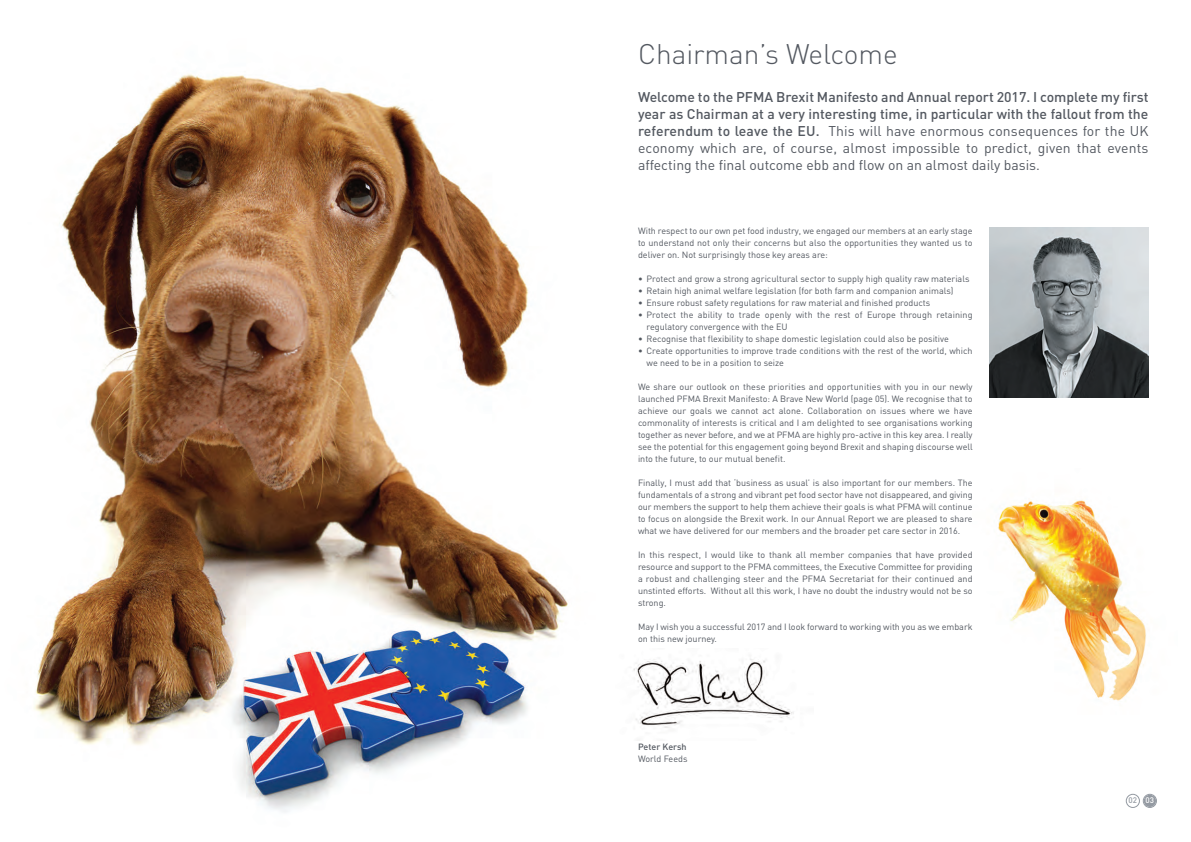
<style>
.page{position:relative;width:1191px;height:842px;background:#fff}
.page>*{position:absolute;margin:0;border:0;box-sizing:border-box;transform-origin:0 0}
.t1{font:300 28px "DIN";color:#535860}
.t2{font:14px/17px "DIN";color:#535860;text-align:justify}
.t3{font:9px/12px "DIN";color:#535860;text-align:justify}
.t4{font:500 9px "DIN";color:#535860}
.t5{font:500 8px "DIN";color:#949aa2}
.s1{font-weight:500}
.s2{color:#fff}
</style>
<div class="page">
<img style="left:998px;top:500px;width:148px;height:201px">
<img style="left:989px;top:227px;width:159px;height:170px">
<svg style="left:1125px;top:794px;width:32px;height:14px"></svg>
<img style="left:33px;top:74px;width:535px;height:738px">
<img style="left:633px;top:658px;width:161px;height:70px">
<h1 class="t1" style="left:638px;top:44px;width:261px">Chairman’s Welcome</h1>
<p class="t2" style="left:638px;top:90px;width:512px"><span class="s1">Welcome to the PFMA Brexit Manifesto and Annual report 2017. I complete my first year as Chairman at a very interesting time, in particular with the fallout from the referendum to leave the EU.</span> This will have enormous consequences for the UK economy which are, of course, almost impossible to predict, given that events affecting the final outcome ebb and flow on an almost daily basis.</p>
<p class="t3" style="left:638px;top:226px;width:336px">With respect to our own pet food industry, we engaged our members at an early stage to understand not only their concerns but also the opportunities they wanted us to deliver on. Not surprisingly those key areas are:</p>
<p class="t3" style="left:638px;top:274px;width:333px">• Protect and grow a strong agricultural sector to supply high quality raw materials</p>
<p class="t3" style="left:638px;top:286px;width:317px">• Retain high animal welfare legislation (for both farm and companion animals)</p>
<p class="t3" style="left:638px;top:298px;width:294px">• Ensure robust safety regulations for raw material and finished products</p>
<p class="t3" style="left:646px;top:310px;width:328px;text-indent:-9px">• Protect the ability to trade openly with the rest of Europe through retaining regulatory convergence with the EU</p>
<p class="t3" style="left:638px;top:334px;width:312px">• Recognise that flexibility to shape domestic legislation could also be positive</p>
<p class="t3" style="left:646px;top:346px;width:327px;text-indent:-9px">• Create opportunities to improve trade conditions with the rest of the world, which we need to be in a position to seize</p>
<p class="t3" style="left:638px;top:382px;width:336px">We share our outlook on these priorities and opportunities with you in our newly launched PFMA Brexit Manifesto: A Brave New World (page 05). We recognise that to achieve our goals we cannot act alone. Collaboration on issues where we have commonality of interests is critical and I am delighted to see organisations working together as never before, and we at PFMA are highly pro-active in this key area. I really see the potential for this engagement going beyond Brexit and shaping discourse well into the future, to our mutual benefit.</p>
<p class="t3" style="left:638px;top:478px;width:336px">Finally, I must add that ‘business as usual’ is also important for our members. The fundamentals of a strong and vibrant pet food sector have not disappeared, and giving our members the support to help them achieve their goals is what PFMA will continue to focus on alongside the Brexit work. In our Annual Report we are pleased to share what we have delivered for our members and the broader pet care sector in 2016.</p>
<p class="t3" style="left:638px;top:550px;width:336px">In this respect, I would like to thank all member companies that have provided resource and support to the PFMA committees, the Executive Committee for providing a robust and challenging steer and the PFMA Secretariat for their continued and unstinted efforts. Without all this work, I have no doubt the industry would not be so strong.</p>
<p class="t3" style="left:638px;top:622px;width:336px">May I wish you a successful 2017 and I look forward to working with you as we embark on this new journey.</p>
<p class="t4" style="left:638px;top:744px;width:50px">Peter Kersh</p>
<p class="t3" style="left:638px;top:754px;width:51px">World Feeds</p>
<p class="t5" style="left:1128px;top:798px;width:27px">02 <span class="s2">03</span></p>
</div>
